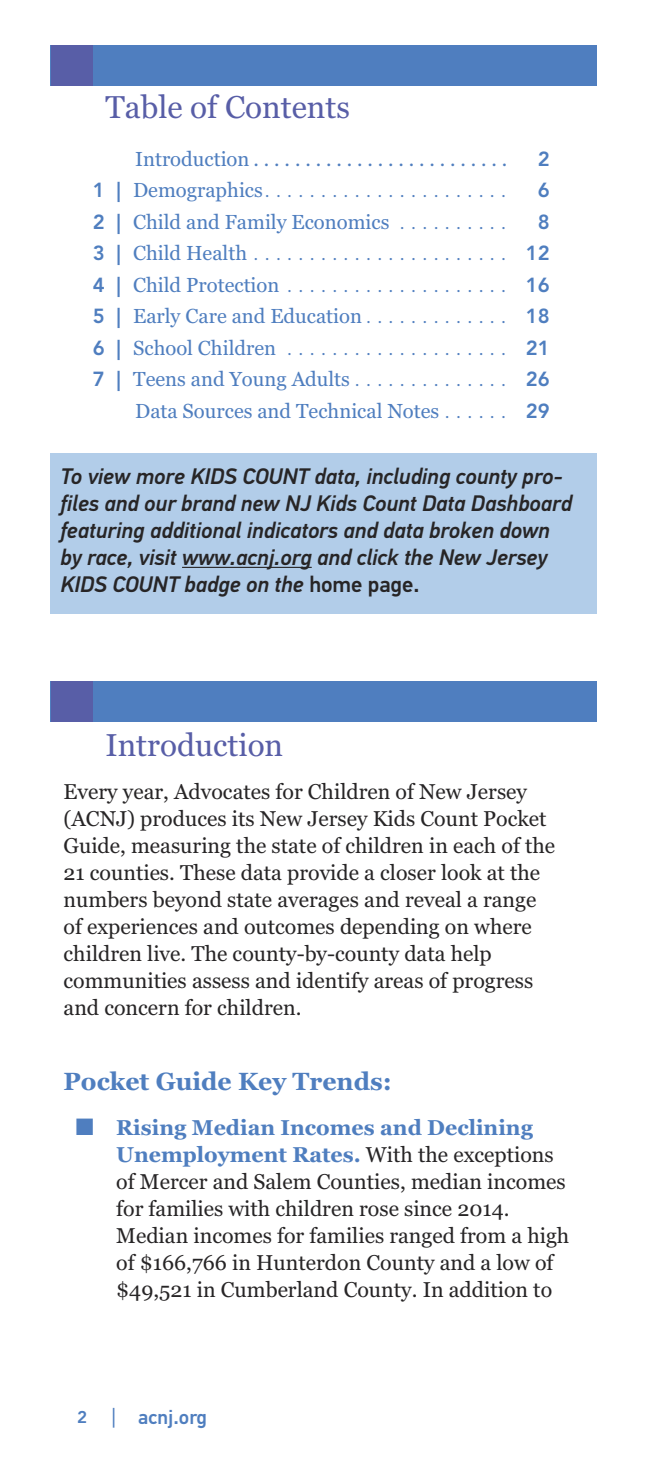
<style>
.page{position:relative;width:648px;height:1458px;background:#fff}
.page>*{position:absolute;margin:0;border:0;box-sizing:border-box;transform-origin:0 0}
.t1{font:31.5px "Georgia";color:#585ea7}
.t2{font:700 24.75px "Georgia";color:#4f7ebf}
.t3{font:italic 500 22.5px/27px "PF Din Text Pro";letter-spacing:-.005em;color:#272526}
.t4{font:21.38px/27px "Georgia";color:#272526}
.t5{font:20.25px "Georgia";color:#4f7ebf}
.t6{font:20.25px "Avenir";color:#4f7ebf}
.t7{font:500 20.25px "PF Din Text Pro";color:#4f7ebf}
.t8{font:800 20.25px "Avenir";color:#4f7ebf}
.t9{font:800 16.88px "Avenir";color:#4f7ebf}
.s1{font-weight:800}
.s2{font-family:"Georgia"}
.s3{font-family:"Avenir";font-weight:800}
.s4{font-family:"Avenir"}
.s5{font-style:normal}
.s6{color:#4f7ebf}
.s7{font-weight:700;color:#4f7ebf}
.s8{font-weight:400;font-size:22.5px}
</style>
<div class="page">
<div style="left:51px;top:453px;width:546px;height:161px;background:#b2cde9"></div>
<div style="left:51px;top:682px;width:546px;height:40px;background:#4f7ebf"></div>
<div style="left:51px;top:682px;width:41px;height:40px;background:#585ea7"></div>
<div style="left:51px;top:45px;width:546px;height:41px;background:#4f7ebf"></div>
<div style="left:51px;top:45px;width:42px;height:41px;background:#585ea7"></div>
<hr style="left:182px;top:567px;width:130px;height:1px;background:#272526">
<p class="t1" style="left:105px;top:95px;width:246px">Table of Contents</p>
<p class="t5" style="left:135px;top:150px;width:374px">Introduction . . . . . . . . . . . . . . . . . . . . . . . . .</p>
<p class="t8" style="left:538px;top:150px;width:13px">2</p>
<p class="t6" style="left:93px;top:182px;width:415px"><span class="s1">1 |</span> <span class="s2">Demographics</span>. . . . . . . . . . . . . . . . . . . . . .</p>
<p class="t8" style="left:538px;top:182px;width:13px">6</p>
<p class="t5" style="left:93px;top:213px;width:415px"><span class="s3">2 |</span> Child and Family Economics <span class="s4">. . . . . . . . . .</span></p>
<p class="t8" style="left:538px;top:213px;width:13px">8</p>
<p class="t6" style="left:93px;top:245px;width:459px"><span class="s1">3 |</span> <span class="s2">Child Health</span> . . . . . . . . . . . . . . . . . . . . . . . <span class="s1">12</span></p>
<p class="t6" style="left:93px;top:276px;width:459px"><span class="s1">4 |</span> <span class="s2">Child Protection</span> . . . . . . . . . . . . . . . . . . . . <span class="s1">16</span></p>
<p class="t5" style="left:93px;top:308px;width:459px"><span class="s3">5 |</span> Early Care and Education <span class="s4">. . . . . . . . . . . . .</span> <span class="s3">18</span></p>
<p class="t6" style="left:93px;top:339px;width:459px"><span class="s1">6 |</span> <span class="s2">School Children</span> . . . . . . . . . . . . . . . . . . . . <span class="s1">21</span></p>
<p class="t5" style="left:93px;top:371px;width:459px"><span class="s3">7 |</span> Teens and Young Adults <span class="s4">. . . . . . . . . . . . . .</span> <span class="s3">26</span></p>
<p class="t5" style="left:135px;top:402px;width:416px">Data Sources and Technical Notes <span class="s4">. . . . . .</span> <span class="s3">29</span></p>
<p class="t3" style="left:60px;top:465px;width:513px">To view more KIDS COUNT data, including county pro&shy;files and our brand new NJ Kids Count Data Dashboard featuring additional indicators and data broken down by race, visit www.acnj.org and click the New Jersey KIDS COUNT badge on the <span class="s5">home page.</span></p>
<p class="t1" style="left:105px;top:732px;width:179px">Introduction</p>
<p class="t4" style="left:64px;top:780px;width:493px">Every year, Advocates for Children of New Jersey (ACNJ) produces its New Jersey Kids Count Pocket Guide, measuring the state of children in each of the 21 counties. These data provide a closer look at the numbers beyond state averages and reveal a range of experiences and outcomes depending on where children live. The county-by-county data help communities assess and identify areas of progress and concern for children.</p>
<p class="t2" style="left:64px;top:1072px;width:330px">Pocket Guide Key Trends:</p>
<p class="t4" style="left:116px;top:1116px;width:455px;text-indent:-40px"><span class="s6">■</span> <span class="s7">Rising Median Incomes and Declining Unemployment Rates.</span> With the exceptions of Mercer and Salem Counties, median incomes for families with children rose since 2014.<br>Median incomes for families ranged from a high of $166,766 in Hunterdon County and a low of $49,521 in Cumberland County. In addition to</p>
<p class="t9" style="left:77px;top:1410px;width:11px">2</p>
<p class="t7" style="left:112px;top:1409px;width:97px"><span class="s8">|</span> acnj.org</p>
</div>
